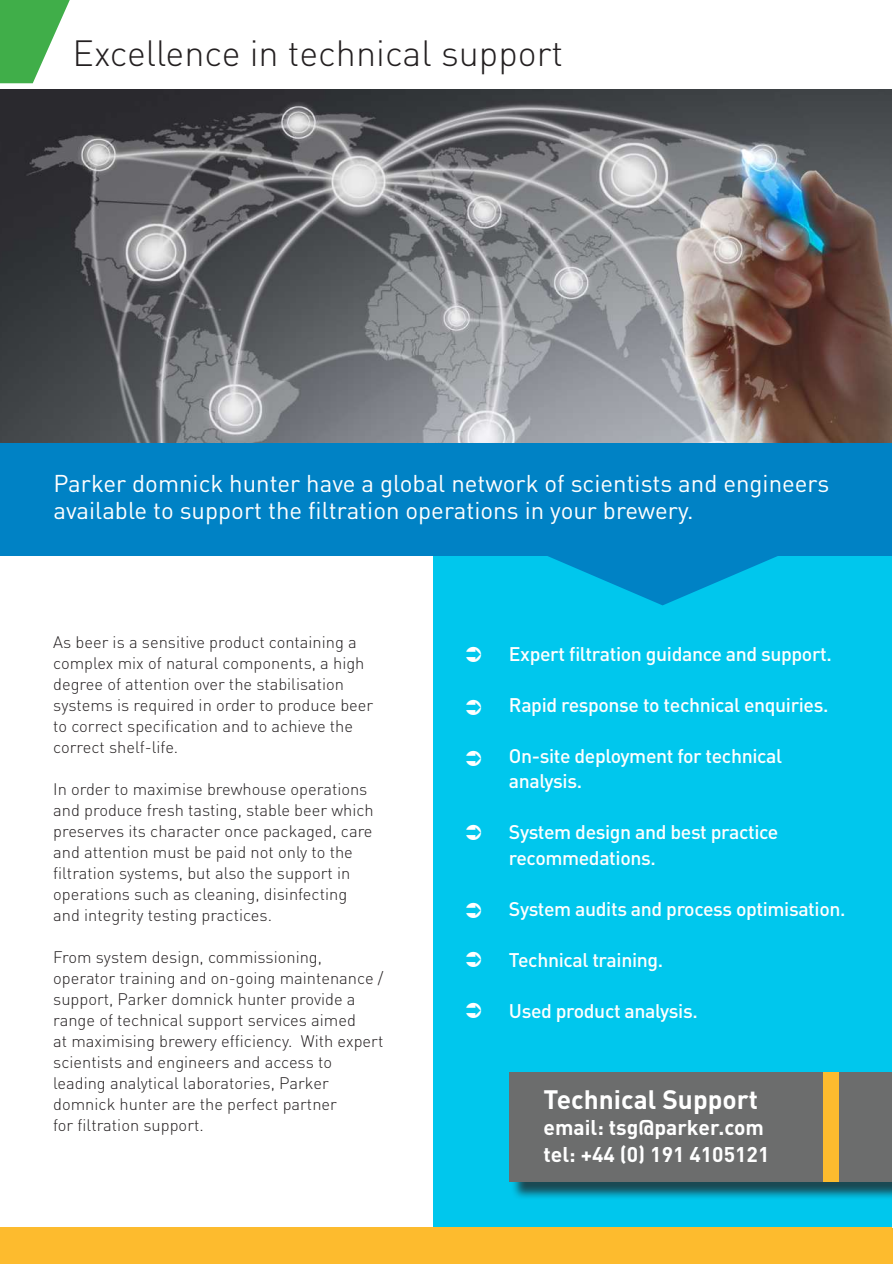
<style>
.page{position:relative;width:893px;height:1264px;background:#fff}
.page>*{position:absolute;margin:0;border:0;box-sizing:border-box;transform-origin:0 0}
.t1{font:300 36px "DINOT";color:#231f20}
.t2{font:700 26.25px "DINOT";color:#fff}
.t3{font:24px/27px "DINOT";color:#fff}
.t4{font:700 21px/26.4px "DINOT";color:#fff}
.t5{font:500 19.5px/25.5px "DINOT";letter-spacing:-.02em;color:#fff}
.t6{font:300 16.5px/21px "DINOT";color:#231f20}
</style>
<div class="page">
<div style="left:0;top:1227px;width:892px;height:37px;background:#fdbb2e"></div>
<hr style="left:892px;top:1227px;width:1px;height:37px;background:#fdbb2e">
<div style="left:433px;top:525px;width:459px;height:702px;background:#00c7ed"></div>
<img style="left:0;top:90px;width:891px;height:353px">
<svg style="left:433px;top:555px;width:459px;height:50px"></svg>
<div style="left:0;top:443px;width:892px;height:112px;background:#0082c5"></div>
<div style="left:511px;top:1074px;width:382px;height:126px;background:#231f20;opacity:.75"></div>
<div style="left:509px;top:1072px;width:384px;height:109px;background:#6c6d6d"></div>
<div style="left:823px;top:1072px;width:15px;height:109px;background:#fdbb2e"></div>
<hr style="left:892px;top:358px;width:1px;height:869px;background:#fff">
<svg style="left:0;top:0;width:70px;height:83px"></svg>
<h1 class="t1" style="left:73px;top:29px;width:492px">Excellence in technical support</h1>
<h3 class="t3" style="left:53px;top:469px;width:777px">Parker domnick hunter have a global network of scientists and engineers available to support the filtration operations in your brewery.</h3>
<p class="t6" style="left:53px;top:631px;width:322px">As beer is a sensitive product containing a complex mix of natural components, a high degree of attention over the stabilisation systems is required in order to produce beer to correct specification and to achieve the correct shelf-life.</p>
<p class="t6" style="left:53px;top:778px;width:322px">In order to maximise brewhouse operations and produce fresh tasting, stable beer which preserves its character once packaged, care and attention must be paid not only to the filtration systems, but also the support in operations such as cleaning, disinfecting and integrity testing practices.</p>
<p class="t6" style="left:53px;top:946px;width:332px">From system design, commissioning, operator training and on-going maintenance / support, Parker domnick hunter provide a range of technical support services aimed<br>at maximising brewery efficiency. With expert scientists and engineers and access to leading analytical laboratories, Parker domnick hunter are the perfect partner<br>for filtration support.</p>
<p class="t5" style="left:509px;top:640px;width:324px">Expert filtration guidance and support.</p>
<p class="t5" style="left:509px;top:691px;width:321px">Rapid response to technical enquiries.</p>
<p class="t5" style="left:509px;top:742px;width:275px">On-site deployment for technical analysis.</p>
<p class="t5" style="left:509px;top:818px;width:271px">System design and best practice recommedations.</p>
<p class="t5" style="left:509px;top:895px;width:338px">System audits and process optimisation.</p>
<p class="t5" style="left:509px;top:946px;width:156px">Technical training.</p>
<p class="t5" style="left:509px;top:997px;width:190px">Used product analysis.</p>
<h2 class="t2" style="left:544px;top:1081px;width:216px">Technical Support</h2>
<p class="t4" style="left:544px;top:1113px;width:227px">email: tsg@parker.com tel: +44 (0) 191 4105121</p>
</div>
